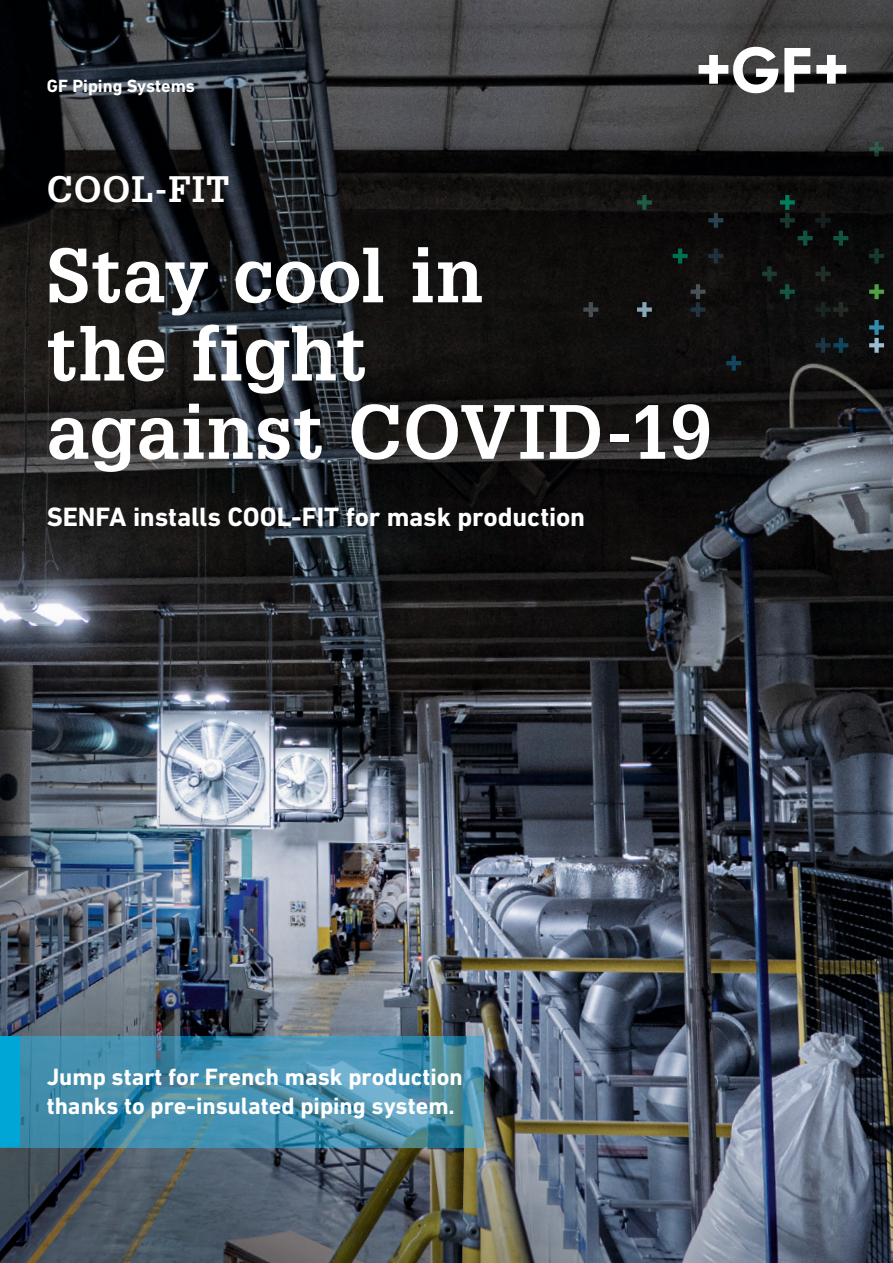
<style>
.page{position:relative;width:893px;height:1263px;background:#fff}
.page>*{position:absolute;margin:0;border:0;box-sizing:border-box;transform-origin:0 0}
.t1{font:700 75px/78.2px "Glypha LT Pro";letter-spacing:.01em;color:#fff}
.t2{font:700 36px "Glypha LT Pro";letter-spacing:.025em;color:#fff}
.t3{font:700 27px "DIN Next W1 G";letter-spacing:-.005em;color:#fff}
.t4{font:700 24px/29.4px "DIN Next W1 G";color:#fff}
.t5{font:700 18px "DIN Next W1 G";color:#fff}
</style>
<div class="page">
<img style="left:0;top:0;width:423px;height:409px">
<img style="left:423px;top:0;width:416px;height:417px">
<img style="left:839px;top:0;width:54px;height:1263px">
<img style="left:0;top:409px;width:424px;height:427px">
<img style="left:415px;top:417px;width:441px;height:436px">
<img style="left:0;top:836px;width:848px;height:230px">
<img style="left:464px;top:1059px;width:380px;height:204px">
<img style="left:0;top:1147px;width:464px;height:116px">
<img style="left:833px;top:302px;width:15px;height:15px">
<img style="left:869px;top:284px;width:15px;height:15px">
<img style="left:833px;top:231px;width:15px;height:15px">
<img style="left:816px;top:302px;width:14px;height:15px">
<img style="left:869px;top:249px;width:15px;height:14px">
<img style="left:869px;top:141px;width:15px;height:15px">
<img style="left:637px;top:195px;width:15px;height:15px">
<img style="left:780px;top:195px;width:15px;height:15px">
<img style="left:780px;top:213px;width:15px;height:15px">
<img style="left:816px;top:213px;width:14px;height:15px">
<img style="left:798px;top:231px;width:15px;height:15px">
<img style="left:673px;top:249px;width:15px;height:14px">
<img style="left:762px;top:266px;width:15px;height:15px">
<img style="left:816px;top:266px;width:14px;height:15px">
<img style="left:780px;top:284px;width:15px;height:15px">
<img style="left:869px;top:338px;width:15px;height:15px">
<img style="left:583px;top:302px;width:15px;height:15px">
<img style="left:691px;top:284px;width:14px;height:15px">
<img style="left:637px;top:302px;width:15px;height:15px">
<img style="left:869px;top:320px;width:15px;height:15px">
<img style="left:708px;top:213px;width:15px;height:15px">
<img style="left:691px;top:302px;width:14px;height:15px">
<img style="left:726px;top:356px;width:15px;height:15px">
<img style="left:833px;top:338px;width:15px;height:15px">
<img style="left:708px;top:249px;width:15px;height:14px">
<img style="left:816px;top:338px;width:14px;height:15px">
<svg style="left:699px;top:47px;width:79px;height:46px"></svg>
<svg style="left:784px;top:48px;width:26px;height:44px"></svg>
<svg style="left:816px;top:55px;width:30px;height:29px"></svg>
<img style="left:20px;top:1037px;width:464px;height:110px">
<div style="left:0;top:1037px;width:20px;height:110px;background:#00a6d5"></div>
<p class="t5" style="left:47px;top:76px;width:150px">GF Piping Systems</p>
<h2 class="t2" style="left:47px;top:167px;width:184px">COOL-FIT</h2>
<h1 class="t1" style="left:47px;top:235px;width:667px">Stay cool in<br>the fight<br>against COVID-19</h1>
<p class="t3" style="left:47px;top:501px;width:540px">SENFA installs COOL-FIT for mask production</p>
<p class="t4" style="left:47px;top:1062px;width:418px">Jump start for French mask production thanks to pre-insulated piping system.</p>
</div>
